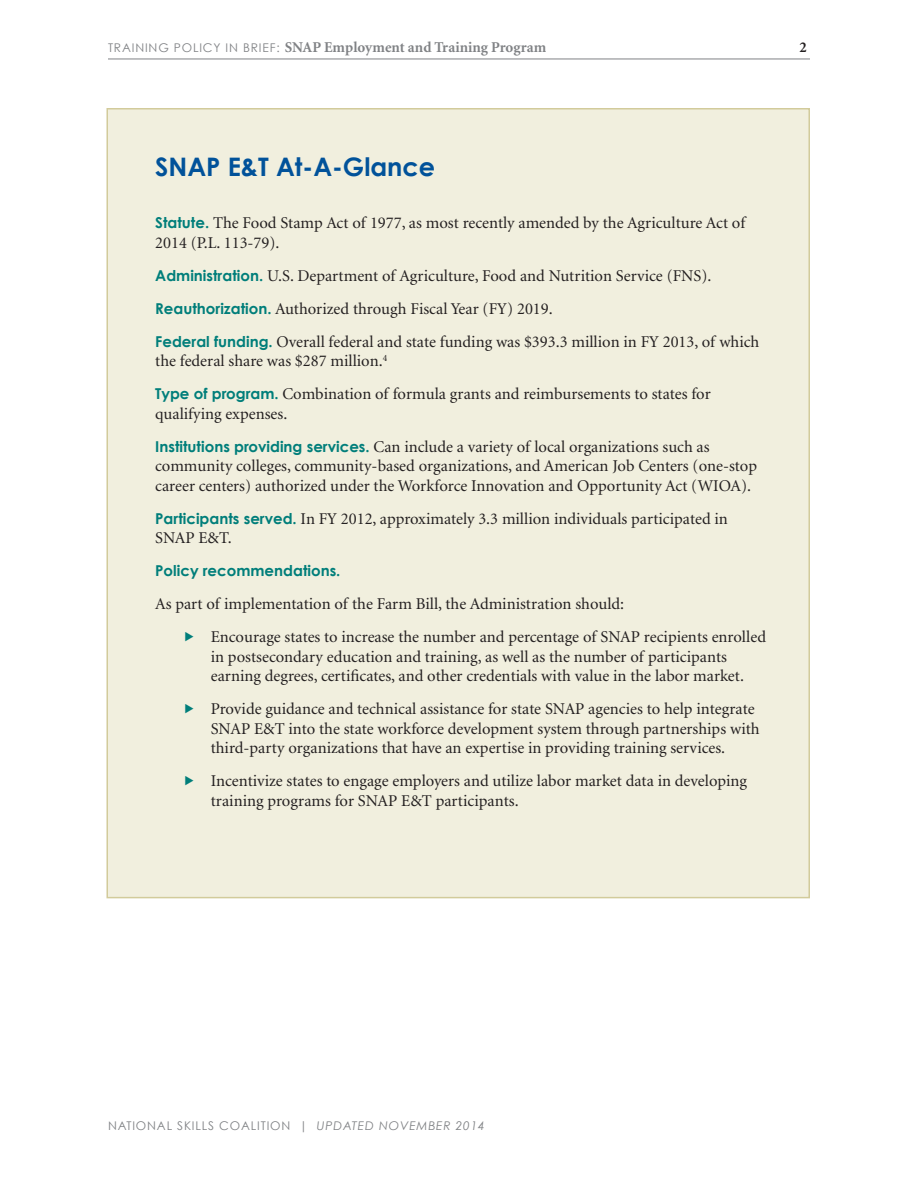
<style>
.page{position:relative;width:918px;height:1188px;background:#fff}
.page>*{position:absolute;margin:0;border:0;box-sizing:border-box;transform-origin:0 0}
.t1{font:700 25.5px "Century Gothic";color:#01529a}
.t2{font:16.5px/19.5px "Minion";color:#231f20}
.t3{font:700 15px "Minion";color:#808285}
.t4{font:700 15px "Century Gothic";color:#007e7a}
.t5{font:700 15px "Minion";color:#231f20}
.t6{font:12px "Century Gothic";letter-spacing:.07em;color:#808285}
.s1{font-family:"Century Gothic";font-weight:400;font-size:12px}
.s2{font-family:"Century Gothic";font-weight:700;font-size:15px;color:#007e7a}
.s3{font-style:italic}
</style>
<div class="page">
<div style="left:107px;top:109px;width:702px;height:789px;background:#f1efde"></div>
<hr style="left:108px;top:59px;width:702px;height:1px;background:#808285">
<p class="t3" style="left:108px;top:39px;width:440px"><span class="s1">TRAINING POLICY I N BRIEF:</span> SNAP Employment and Training Program</p>
<p class="t5" style="left:800px;top:39px;width:9px">2</p>
<h1 class="t1" style="left:155px;top:151px;width:281px">SNAP E&amp;T At-A-Glance</h1>
<p class="t2" style="left:155px;top:214px;width:592px"><span class="s2">Statute.</span> The Food Stamp Act of 1977, as most recently amended by the Agriculture Act of<br>2014 (P.L. 113-79).</p>
<p class="t2" style="left:155px;top:260px;width:606px;line-height:33px"><span class="s2">Administration.</span> U.S. Department of Agriculture, Food and Nutrition Service (FNS).<br><span class="s2">Reauthorization.</span> Authorized through Fiscal Year (FY) 2019.<br><span class="s2">Federal funding.</span> Overall federal and state funding was $393.3 million in FY 2013, of which</p>
<p class="t2" style="left:155px;top:345px;width:557px;line-height:33px">the federal share was $287 million.<sup>4<br></sup><span class="s2">Type of program.</span> Combination of formula grants and reimbursements to states for</p>
<p class="t2" style="left:155px;top:398px;width:556px;line-height:33px">qualifying expenses.<br><span class="s2">Institutions providing services.</span> Can include a variety of local organizations such as</p>
<p class="t2" style="left:155px;top:457px;width:603px">community colleges, community-based organizations, and American Job Centers (one-stop career centers) authorized under the Workforce Innovation and Opportunity Act (WIOA).</p>
<p class="t2" style="left:155px;top:509px;width:574px"><span class="s2">Participants served.</span> In FY 2012, approximately 3.3 million individuals participated in<br>SNAP E&amp;T.</p>
<p class="t4" style="left:155px;top:561px;width:187px">Policy recommendations.</p>
<p class="t2" style="left:211px;top:588px;width:557px;line-height:33px;text-indent:-55px">As part of implementation of the Farm Bill, the Administration should:<br>Encourage states to increase the number and percentage of SNAP recipients enrolled</p>
<p class="t2" style="left:211px;top:647px;width:535px">in postsecondary education and training, as well as the number of participants earning degrees, certificates, and other credentials with value in the labor market.</p>
<p class="t2" style="left:211px;top:700px;width:551px">Provide guidance and technical assistance for state SNAP agencies to help integrate<br>SNAP E&amp;T into the state workforce development system through partnerships with third-party organizations that have an expertise in providing training services.</p>
<p class="t2" style="left:211px;top:772px;width:538px">Incentivize states to engage employers and utilize labor market data in developing training programs for SNAP E&amp;T participants.</p>
<p class="t6" style="left:108px;top:1118px;width:378px">NATIONAL SKILLS COALITION | <span class="s3">UPDATED NOVEMBER 2014</span></p>
</div>
